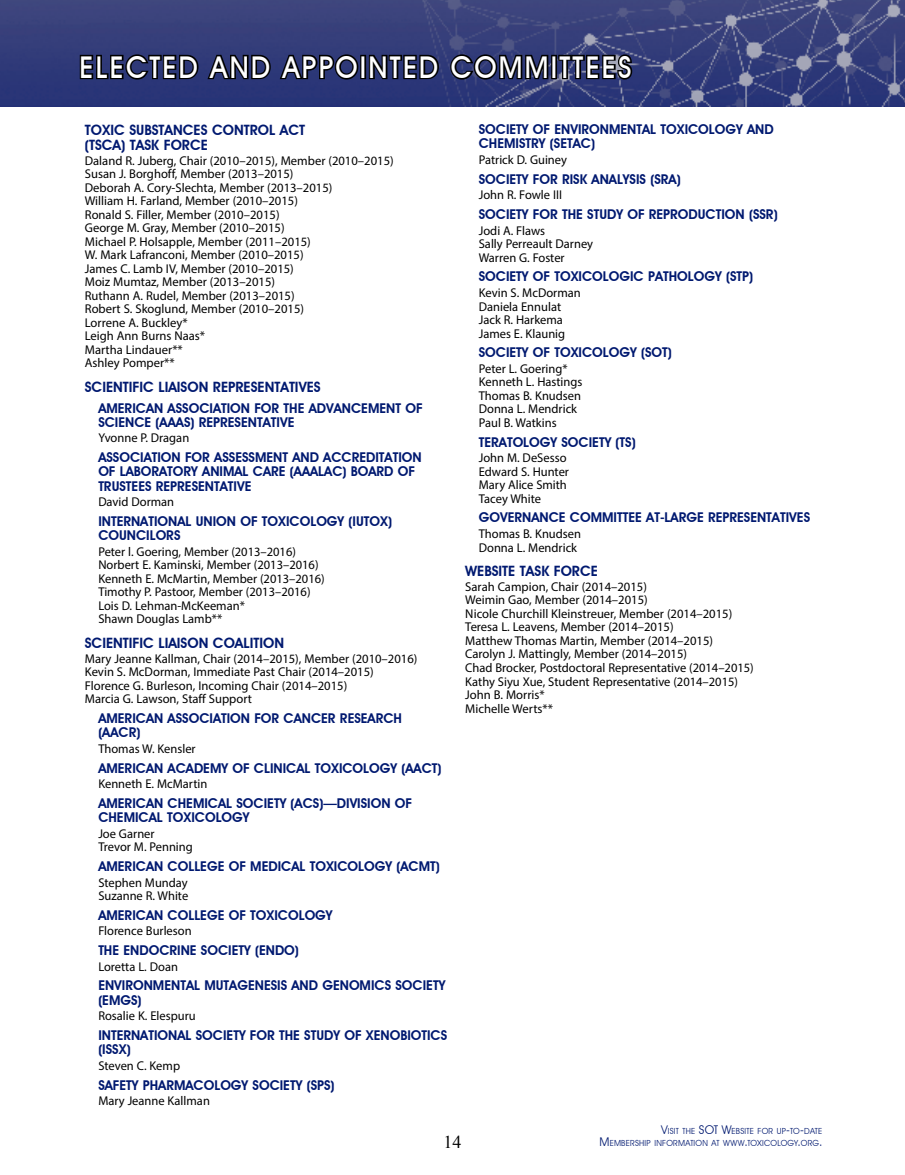
<style>
.page{position:relative;width:905px;height:1175px;background:#fff}
.page>*{position:absolute;margin:0;border:0;box-sizing:border-box;transform-origin:0 0}
.t1{font:500 30px "Avant Garde IT Cby BT";letter-spacing:.08em;color:#fff;scale:.94 1}
.t2{font:18px "Times New Roman";color:#000}
.t3{font:600 14.25px/15px "Avant Garde IT Cby BT";color:#001970}
.t4{font:600 13.5px/14.2px "Avant Garde IT Cby BT";color:#001970}
.t5{font:12.75px/13.5px "Myriad Pro";color:#000}
.t6{font:8.4px/12px "Avant Garde IT Cby BT";letter-spacing:.02em;color:#001970;text-align:right}
.s1{font-size:12px}
</style>
<div class="page">
<img style="left:0;top:0;width:904px;height:107px">
<svg style="left:78px;top:51px;width:282px;height:32px;background:#191f43"></svg>
<div style="left:360px;top:55px;width:6px;height:24px;border:3px solid #000"></div>
<svg style="left:367px;top:53px;width:74px;height:30px;background:#151a39"></svg>
<svg style="left:448px;top:41px;width:102px;height:41px;background:#21274c"></svg>
<div style="left:551px;top:55px;width:6px;height:24px;border:3px solid #000"></div>
<svg style="left:556px;top:52px;width:78px;height:29px;background:#20243d"></svg>
<h1 class="t1" style="left:79px;top:49px;width:588px">ELECTED AND APPOINTED COMMITTEES</h1>
<p class="t3" style="left:85px;top:122px;width:222px">TOXIC SUBSTANCES CONTROL ACT (TSCA) TASK FORCE</p>
<p class="t5" style="left:85px;top:153px;width:310px">Daland R. Juberg, Chair (2010–2015), Member (2010–2015)<br>Susan J. Borghoff, Member (2013–2015)<br>Deborah A. Cory-Slechta, Member (2013–2015)<br>William H. Farland, Member (2010–2015)<br>Ronald S. Filler, Member (2010–2015)<br>George M. Gray, Member (2010–2015)<br>Michael P. Holsapple, Member (2011–2015)<br>W. Mark Lafranconi, Member (2010–2015)<br>James C. Lamb IV, Member (2010–2015)<br>Moiz Mumtaz, Member (2013–2015)<br>Ruthann A. Rudel, Member (2013–2015)<br>Robert S. Skoglund, Member (2010–2015)<br>Lorrene A. Buckley*<br>Leigh Ann Burns Naas*<br>Martha Lindauer**<br>Ashley Pomper**</p>
<p class="t3" style="left:85px;top:379px;width:237px">SCIENTIFIC LIAISON REPRESENTATIVES</p>
<p class="t4" style="left:98px;top:400px;width:326px">AMERICAN ASSOCIATION FOR THE ADVANCEMENT OF<br>SCIENCE (AAAS) REPRESENTATIVE</p>
<p class="t5" style="left:98px;top:431px;width:92px">Yvonne P. Dragan</p>
<p class="t4" style="left:98px;top:450px;width:325px">ASSOCIATION FOR ASSESSMENT AND ACCREDITATION<br>OF LABORATORY ANIMAL CARE (AAALAC) BOARD OF<br>TRUSTEES REPRESENTATIVE</p>
<p class="t5" style="left:98px;top:495px;width:77px">David Dorman</p>
<p class="t4" style="left:98px;top:514px;width:295px">INTERNATIONAL UNION OF TOXICOLOGY (IUTOX)<br>COUNCILORS</p>
<p class="t5" style="left:98px;top:544px;width:228px">Peter l. Goering, Member (2013–2016)<br>Norbert E. Kaminski, Member (2013–2016)<br>Kenneth E. McMartin, Member (2013–2016)<br>Timothy P. Pastoor, Member (2013–2016)<br>Lois D. Lehman-McKeeman*<br>Shawn Douglas Lamb**</p>
<p class="t3" style="left:85px;top:635px;width:201px">SCIENTIFIC LIAISON COALITION</p>
<p class="t5" style="left:85px;top:651px;width:334px">Mary Jeanne Kallman, Chair (2014–2015), Member (2010–2016)<br>Kevin S. McDorman, Immediate Past Chair (2014–2015)<br>Florence G. Burleson, Incoming Chair (2014–2015)<br>Marcia G. Lawson, Staff Support</p>
<p class="t4" style="left:98px;top:711px;width:305px">AMERICAN ASSOCIATION FOR CANCER RESEARCH (AACR)</p>
<p class="t5" style="left:98px;top:741px;width:99px">Thomas W. Kensler</p>
<p class="t4" style="left:98px;top:760px;width:345px">AMERICAN ACADEMY OF CLINICAL TOXICOLOGY (AACT)</p>
<p class="t5" style="left:98px;top:777px;width:110px">Kenneth E. McMartin</p>
<p class="t4" style="left:98px;top:795px;width:315px">AMERICAN CHEMICAL SOCIETY (ACS)—DIVISION OF<br>CHEMICAL TOXICOLOGY</p>
<p class="t5" style="left:98px;top:826px;width:96px">Joe Garner<br>Trevor M. Penning</p>
<p class="t4" style="left:98px;top:859px;width:343px">AMERICAN COLLEGE OF MEDICAL TOXICOLOGY (ACMT)</p>
<p class="t5" style="left:98px;top:875px;width:91px">Stephen Munday<br>Suzanne R. White</p>
<p class="t4" style="left:98px;top:907px;width:236px">AMERICAN COLLEGE OF TOXICOLOGY</p>
<p class="t5" style="left:98px;top:924px;width:95px">Florence Burleson</p>
<p class="t4" style="left:98px;top:943px;width:202px">THE ENDOCRINE SOCIETY (ENDO)</p>
<p class="t5" style="left:98px;top:959px;width:81px">Loretta L. Doan</p>
<p class="t4" style="left:98px;top:978px;width:348px">ENVIRONMENTAL MUTAGENESIS AND GENOMICS SOCIETY (EMGS)</p>
<p class="t5" style="left:98px;top:1009px;width:99px">Rosalie K. Elespuru</p>
<p class="t4" style="left:98px;top:1028px;width:350px">INTERNATIONAL SOCIETY FOR THE STUDY OF XENOBIOTICS (ISSX)</p>
<p class="t5" style="left:98px;top:1058px;width:83px">Steven C. Kemp</p>
<p class="t4" style="left:98px;top:1077px;width:238px">SAFETY PHARMACOLOGY SOCIETY (SPS)</p>
<p class="t5" style="left:98px;top:1094px;width:113px">Mary Jeanne Kallman</p>
<p class="t4" style="left:479px;top:122px;width:296px">SOCIETY OF ENVIRONMENTAL TOXICOLOGY AND<br>CHEMISTRY (SETAC)</p>
<p class="t5" style="left:479px;top:153px;width:90px">Patrick D. Guiney</p>
<p class="t4" style="left:479px;top:172px;width:203px">SOCIETY FOR RISK ANALYSIS (SRA)</p>
<p class="t5" style="left:479px;top:188px;width:85px">John R. Fowle III</p>
<p class="t4" style="left:479px;top:207px;width:300px">SOCIETY FOR THE STUDY OF REPRODUCTION (SSR)</p>
<p class="t5" style="left:479px;top:223px;width:116px">Jodi A. Flaws<br>Sally Perreault Darney<br>Warren G. Foster</p>
<p class="t4" style="left:479px;top:269px;width:276px">SOCIETY OF TOXICOLOGIC PATHOLOGY (STP)</p>
<p class="t5" style="left:479px;top:286px;width:103px">Kevin S. McDorman<br>Daniela Ennulat<br>Jack R. Harkema<br>James E. Klaunig</p>
<p class="t4" style="left:479px;top:345px;width:194px">SOCIETY OF TOXICOLOGY (SOT)</p>
<p class="t5" style="left:479px;top:362px;width:105px">Peter L. Goering*<br>Kenneth L. Hastings<br>Thomas B. Knudsen<br>Donna L. Mendrick<br>Paul B. Watkins</p>
<p class="t4" style="left:479px;top:434px;width:158px">TERATOLOGY SOCIETY (TS)</p>
<p class="t5" style="left:479px;top:451px;width:92px">John M. DeSesso<br>Edward S. Hunter<br>Mary Alice Smith<br>Tacey White</p>
<p class="t4" style="left:479px;top:510px;width:333px">GOVERNANCE COMMITTEE AT-LARGE REPRESENTATIVES</p>
<p class="t5" style="left:479px;top:527px;width:104px">Thomas B. Knudsen<br>Donna L. Mendrick</p>
<p class="t3" style="left:465px;top:563px;width:134px">WEBSITE TASK FORCE</p>
<p class="t5" style="left:465px;top:579px;width:290px">Sarah Campion, Chair (2014–2015)<br>Weimin Gao, Member (2014–2015)<br>Nicole Churchill Kleinstreuer, Member (2014–2015)<br>Teresa L. Leavens, Member (2014–2015)<br>Matthew Thomas Martin, Member (2014–2015)<br>Carolyn J. Mattingly, Member (2014–2015)<br>Chad Brocker, Postdoctoral Representative (2014–2015)<br>Kathy Siyu Xue, Student Representative (2014–2015)<br>John B. Morris*<br>Michelle Werts**</p>
<h2 class="t2" style="left:443px;top:1129px;width:19px">14</h2>
<p class="t6" style="left:599px;top:1125px;width:224px"><span class="s1">V</span>ISIT THE <span class="s1">SOT W</span>EBSITE FOR UP<span class="s1">-</span>TO<span class="s1">-</span>DATE<br><span class="s1">M</span>EMBERSHIP INFORMATION AT WWW<span class="s1">.</span>TOXICOLOGY<span class="s1">.</span>ORG<span class="s1">.</span></p>
</div>
